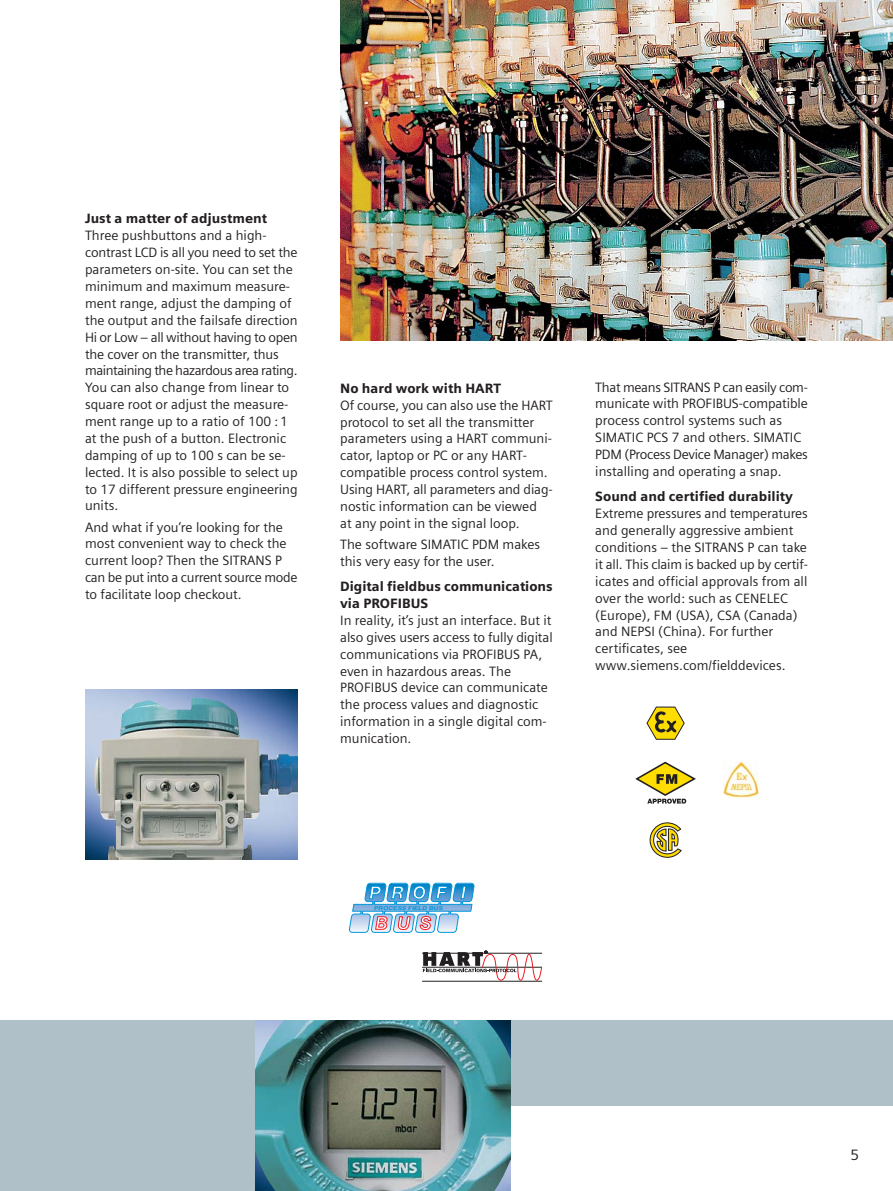
<style>
.page{position:relative;width:893px;height:1191px;background:#fff}
.page>*{position:absolute;margin:0;border:0;box-sizing:border-box;transform-origin:0 0}
.t1{font:15px "Siemens Sans";color:#231f20}
.t2{font:13.5px/16.8px "Siemens Sans";color:#231f20}
.t3{font:900 13.5px/16.8px "Siemens Sans";color:#231f20}
.t4{font:italic 700 5.25px "Helvetica";color:#0095d9;scale:1.25 1}
</style>
<div class="page">
<div style="left:0;top:1020px;width:340px;height:170px;background:#b0c0c9"></div>
<div style="left:0;top:1020px;width:893px;height:86px;background:#b0c0c9"></div>
<svg style="left:349px;top:882px;width:125px;height:51px"></svg>
<hr style="left:422px;top:966px;width:120px;height:1px;background:#231f20">
<svg style="left:423px;top:950px;width:119px;height:30px"></svg>
<hr style="left:422px;top:980px;width:120px;height:1px;background:#231f20">
<hr style="left:422px;top:952px;width:120px;height:1px;background:#231f20">
<img style="left:255px;top:1020px;width:255px;height:170px">
<img style="left:340px;top:0;width:553px;height:340px">
<img style="left:85px;top:689px;width:212px;height:170px">
<svg style="left:646px;top:706px;width:39px;height:34px"></svg>
<svg style="left:649px;top:822px;width:33px;height:36px"></svg>
<svg style="left:635px;top:761px;width:61px;height:42px"></svg>
<img style="left:94px;top:698px;width:204px;height:161px">
<img style="left:723px;top:762px;width:37px;height:36px">
<p class="t3" style="left:85px;top:211px;width:184px">Just a matter of adjustment</p>
<p class="t2" style="left:85px;top:228px;width:214px">Three pushbuttons and a high&shy;contrast LCD is all you need to set the parameters on-site. You can set the minimum and maximum measure&shy;ment range, adjust the damping of the output and the failsafe direction<br>Hi or Low – all without having to open the cover on the transmitter, thus maintaining the hazardous area rating.<br>You can also change from linear to square root or adjust the measure&shy;ment range up to a ratio of 100 : 1 at the push of a button. Electronic damping of up to 100 s can be se&shy;lected. It is also possible to select up to 17 different pressure engineering units.</p>
<p class="t2" style="left:85px;top:519px;width:214px">And what if you’re looking for the most convenient way to check the current loop? Then the SITRANS P can be put into a current source mode to facilitate loop checkout.</p>
<p class="t3" style="left:340px;top:380px;width:163px">No hard work with HART</p>
<p class="t2" style="left:340px;top:397px;width:214px">Of course, you can also use the HART protocol to set all the transmitter parameters using a HART communi&shy;cator, laptop or PC or any HART&shy;compatible process control system.<br>Using HART, all parameters and diag&shy;nostic information can be viewed<br>at any point in the signal loop.</p>
<p class="t2" style="left:340px;top:536px;width:202px">The software SIMATIC PDM makes this very easy for the user.</p>
<p class="t3" style="left:340px;top:579px;width:214px">Digital fieldbus communications via PROFIBUS</p>
<p class="t2" style="left:340px;top:612px;width:214px">In reality, it’s just an interface. But it also gives users access to fully digital communications via PROFIBUS PA, even in hazardous areas. The<br>PROFIBUS device can communicate the process values and diagnostic information in a single digital com&shy;munication.</p>
<p class="t2" style="left:595px;top:379px;width:214px">That means SITRANS P can easily com&shy;municate with PROFIBUS-compatible process control systems such as SIMATIC PCS 7 and others. SIMATIC PDM (Process Device Manager) makes installing and operating a snap.</p>
<p class="t3" style="left:595px;top:489px;width:199px">Sound and certified durability</p>
<p class="t2" style="left:595px;top:506px;width:214px">Extreme pressures and temperatures and generally aggressive ambient conditions – the SITRANS P can take it all. This claim is backed up by certif&shy;icates and official approvals from all over the world: such as CENELEC (Europe), FM (USA), CSA (Canada) and NEPSI (China). For further certificates, see www.siemens.com/fielddevices.</p>
<p class="t4" style="left:374px;top:906px;width:57px">PROCESS FIELD BUS</p>
<p class="t1" style="left:850px;top:1148px;width:10px">5</p>
</div>
